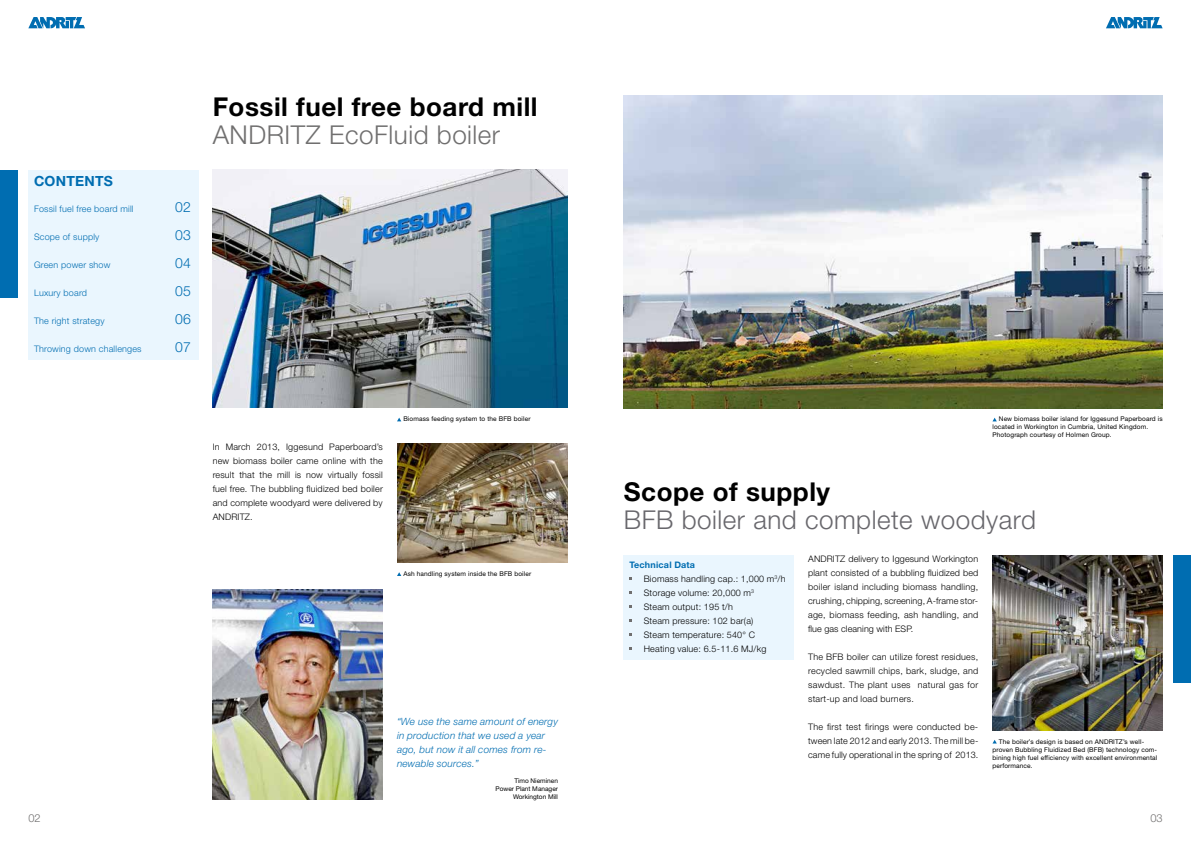
<style>
.page{position:relative;width:1191px;height:842px;background:#fff}
.page>*{position:absolute;margin:0;border:0;box-sizing:border-box;transform-origin:0 0}
.t1{font:700 26px "Helvetica Neue LT Std";letter-spacing:.02em;color:#000}
.t2{font:300 26px "Helvetica Neue LT Std";letter-spacing:.02em;color:#68676c}
.t3{font:300 26px "Helvetica Neue LT Std";letter-spacing:.02em;color:#706f6f}
.t4{font:300 14px "Helvetica Neue LT Std";letter-spacing:.02em;color:#006db1}
.t5{font:700 14px "Helvetica Neue LT Std";letter-spacing:.015em;color:#006db1}
.t6{font:300 11px "Helvetica Neue LT Std";color:#706f6f}
.t7{font:italic 300 10px/14px "Helvetica Neue LT Std";letter-spacing:.02em;color:#006db1}
.t8{font:300 9px/14px "Helvetica Neue LT Std";letter-spacing:.025em;color:#000;text-align:justify}
.t9{font:300 9px "Helvetica Neue LT Std";letter-spacing:.02em;color:#006db1}
.t10{font:6.5px/8px "Helvetica Neue LT Std";letter-spacing:.02em;color:#000}
.s1{font-weight:700;color:#006db1}
</style>
<div class="page">
<svg style="left:28px;top:17px;width:57px;height:11px"></svg>
<svg style="left:1106px;top:17px;width:56px;height:11px"></svg>
<div style="left:624px;top:555px;width:170px;height:105px;background:#eaf6fe"></div>
<div style="left:28px;top:170px;width:170px;height:190px;background:#eaf6fe"></div>
<div style="left:0;top:170px;width:17px;height:128px;background:#006db1"></div>
<div style="left:1174px;top:555px;width:17px;height:128px;background:#006db1"></div>
<svg style="left:397px;top:572px;width:4px;height:4px"></svg>
<img style="left:397px;top:444px;width:170px;height:119px">
<img style="left:624px;top:95px;width:538px;height:313px">
<img style="left:992px;top:555px;width:170px;height:175px">
<img style="left:213px;top:170px;width:354px;height:238px">
<img style="left:213px;top:590px;width:170px;height:209px">
<h2 class="t5" style="left:34px;top:172px;width:80px">CONTENTS</h2>
<p class="t9" style="left:34px;top:203px;width:101px">Fossil fuel free board mill</p>
<h2 class="t4" style="left:175px;top:198px;width:17px">02</h2>
<p class="t9" style="left:34px;top:231px;width:67px">Scope of supply</p>
<h2 class="t4" style="left:175px;top:226px;width:17px">03</h2>
<p class="t9" style="left:34px;top:259px;width:78px">Green power show</p>
<h2 class="t4" style="left:175px;top:254px;width:17px">04</h2>
<p class="t9" style="left:34px;top:287px;width:54px">Luxury board</p>
<h2 class="t4" style="left:175px;top:282px;width:17px">05</h2>
<p class="t9" style="left:34px;top:315px;width:72px">The right strategy</p>
<h2 class="t4" style="left:175px;top:310px;width:17px">06</h2>
<p class="t9" style="left:34px;top:343px;width:109px">Throwing down challenges</p>
<h2 class="t4" style="left:175px;top:338px;width:17px">07</h2>
<h1 class="t1" style="left:213px;top:90px;width:326px">Fossil fuel free board mill</h1>
<h1 class="t3" style="left:213px;top:119px;width:289px">ANDRITZ EcoFluid boiler</h1>
<p class="t8" style="left:213px;top:440px;width:172px">In March 2013, Iggesund Paperboard’s new biomass boiler came online with the result that the mill is now virtually fossil fuel free. The bubbling fluidized bed boiler and complete woodyard were delivered by ANDRITZ.</p>
<p class="t10" style="left:403px;top:415px;width:129px">Biomass feeding system to the BFB boiler</p>
<p class="t10" style="left:403px;top:570px;width:129px">Ash handling system inside the BFB boiler</p>
<p class="t7" style="left:397px;top:714px;width:162px">“We use the same amount of energy in production that we used a year ago, but now it all comes from re&shy;newable sources.”</p>
<p class="t10" style="left:495px;top:777px;width:64px;text-align:right">Timo Nieminen<br>Power Plant Manager<br>Workington Mill</p>
<p class="t10" style="left:992px;top:415px;width:172px;text-indent:6px">New biomass boiler island for Iggesund Paperboard is located in Workington in Cumbria, United Kingdom.<br>Photograph courtesy of Holmen Group.</p>
<h1 class="t1" style="left:624px;top:475px;width:208px">Scope of supply</h1>
<h1 class="t2" style="left:624px;top:504px;width:414px">BFB boiler and complete woodyard</h1>
<p class="t8" style="left:643px;top:558px;width:143px;text-align:left;text-indent:-14px"><span class="s1">Technical Data<br></span>Biomass handling cap.: 1,000 m<sup>3</sup>/h<br>Storage volume: 20,000 m<sup>3<br></sup>Steam output: 195 t/h<br>Steam pressure: 102 bar(a)<br>Steam temperature: 540° C<br>Heating value: 6.5-11.6 MJ/kg</p>
<p class="t8" style="left:808px;top:552px;width:172px">ANDRITZ delivery to Iggesund Workington plant consisted of a bubbling fluidized bed boiler island including biomass handling, crushing, chipping, screening, A-frame stor&shy;age, biomass feeding, ash handling, and flue gas cleaning with ESP.</p>
<p class="t8" style="left:808px;top:650px;width:172px">The BFB boiler can utilize forest residues, recycled sawmill chips, bark, sludge, and sawdust. The plant uses natural gas for start-up and load burners.</p>
<p class="t8" style="left:808px;top:720px;width:172px">The first test firings were conducted be&shy;tween late 2012 and early 2013. The mill be&shy;came fully operational in the spring of 2013.</p>
<p class="t10" style="left:992px;top:737px;width:166px;text-indent:6px">The boiler’s design is based on ANDRITZ’s well&shy;proven Bubbling Fluidized Bed (BFB) technology com&shy;bining high fuel efficiency with excellent environmental performance.</p>
<p class="t6" style="left:28px;top:811px;width:14px">02</p>
<p class="t6" style="left:1150px;top:811px;width:14px">03</p>
</div>
